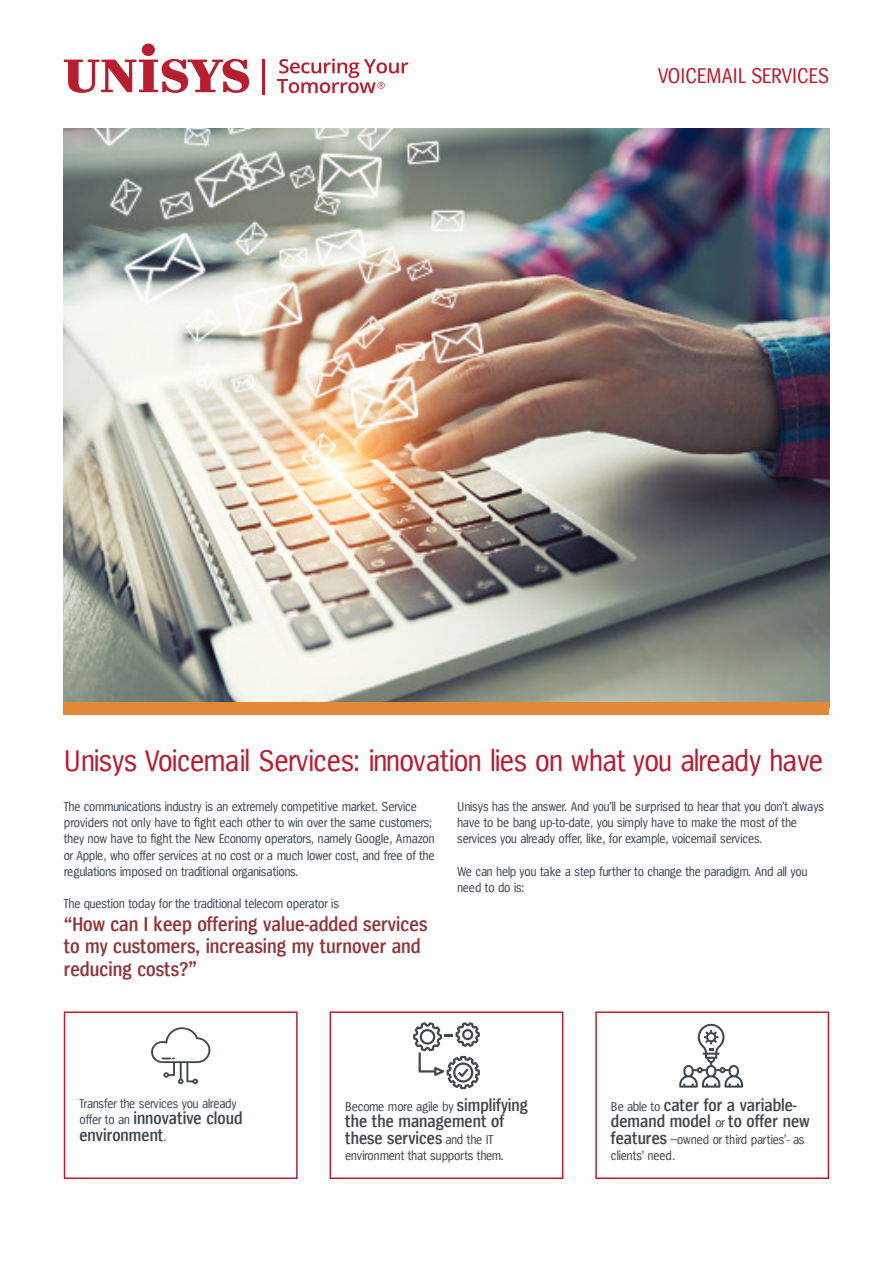
<style>
.page{position:relative;width:893px;height:1263px;background:#fff}
.page>*{position:absolute;margin:0;border:0;box-sizing:border-box;transform-origin:0 0}
.t1{font:31.5px "Spiegel Cd";letter-spacing:-.03em;color:#b71e30}
.t2{font:22.5px "Spiegel Cd";color:#b71e30}
.t3{font:600 21px/22.5px "Spiegel Cd";color:#92373b}
.t4{font:600 18px/16.5px "Spiegel Cd";color:#42474e}
.t5{font:13.5px/16.2px "Spiegel Cd";letter-spacing:-.015em;color:#42474e}
.s1{font-weight:400;font-size:13.5px}
.s2{font-weight:600;font-size:18px}
</style>
<div class="page">
<img style="left:64px;top:129px;width:765px;height:573px">
<svg style="left:64px;top:59px;width:185px;height:34px"></svg>
<div style="left:142px;top:44px;width:13px;height:12px;background:#b71e30;border-radius:50%"></div>
<hr style="left:263px;top:59px;width:2px;height:36px;background:#b71e30">
<svg style="left:277px;top:59px;width:131px;height:34px"></svg>
<div style="left:64px;top:702px;width:765px;height:13px;background:#e28938"></div>
<div style="left:64px;top:1011px;width:234px;height:168px;border:2px solid #b71e30"></div>
<div style="left:330px;top:1011px;width:233px;height:168px;border:2px solid #b71e30"></div>
<div style="left:595px;top:1011px;width:234px;height:168px;border:2px solid #b71e30"></div>
<svg style="left:151px;top:1027px;width:59px;height:57px"></svg>
<svg style="left:413px;top:1022px;width:67px;height:67px"></svg>
<svg style="left:679px;top:1024px;width:64px;height:63px"></svg>
<p class="t2" style="left:658px;top:64px;width:172px">VOICEMAIL SERVICES</p>
<p class="t1" style="left:64px;top:745px;width:761px">Unisys Voicemail Services: innovation lies on what you already have</p>
<p class="t5" style="left:64px;top:799px;width:372px">The communications industry is an extremely competitive market. Service providers not only have to fight each other to win over the same customers; they now have to fight the New Economy operators, namely Google, Amazon or Apple, who offer services at no cost or a much lower cost, and free of the regulations imposed on traditional organisations.</p>
<p class="t5" style="left:64px;top:896px;width:277px">The question today for the traditional telecom operator is</p>
<p class="t3" style="left:64px;top:913px;width:365px">“How can I keep offering value-added services to my customers, increasing my turnover and reducing costs?”</p>
<p class="t5" style="left:457px;top:799px;width:369px">Unisys has the answer. And you’ll be surprised to hear that you don’t always have to be bang up-to-date, you simply have to make the most of the services you already offer, like, for example, voicemail services.</p>
<p class="t5" style="left:457px;top:864px;width:352px">We can help you take a step further to change the paradigm. And all you need to do is:</p>
<p class="t5" style="left:79px;top:1095px;width:159px">Transfer the services you already</p>
<p class="t4" style="left:79px;top:1110px;width:165px"><span class="s1">offer to an</span> innovative cloud environment<span class="s1">.</span></p>
<p class="t5" style="left:345px;top:1099px;width:184px">Become more agile by <span class="s2">simplifying</span></p>
<p class="t4" style="left:345px;top:1114px;width:161px">the the management of these services <span class="s1">and the IT</span></p>
<p class="t5" style="left:345px;top:1148px;width:160px">environment that supports them.</p>
<p class="t4" style="left:611px;top:1097px;width:200px"><span class="s1">Be able to</span> cater for a variable&shy;demand model <span class="s1">or</span> to offer new</p>
<p class="t5" style="left:611px;top:1131px;width:195px"><span class="s2">features</span> –owned or third parties’- as clients’ need.</p>
</div>
